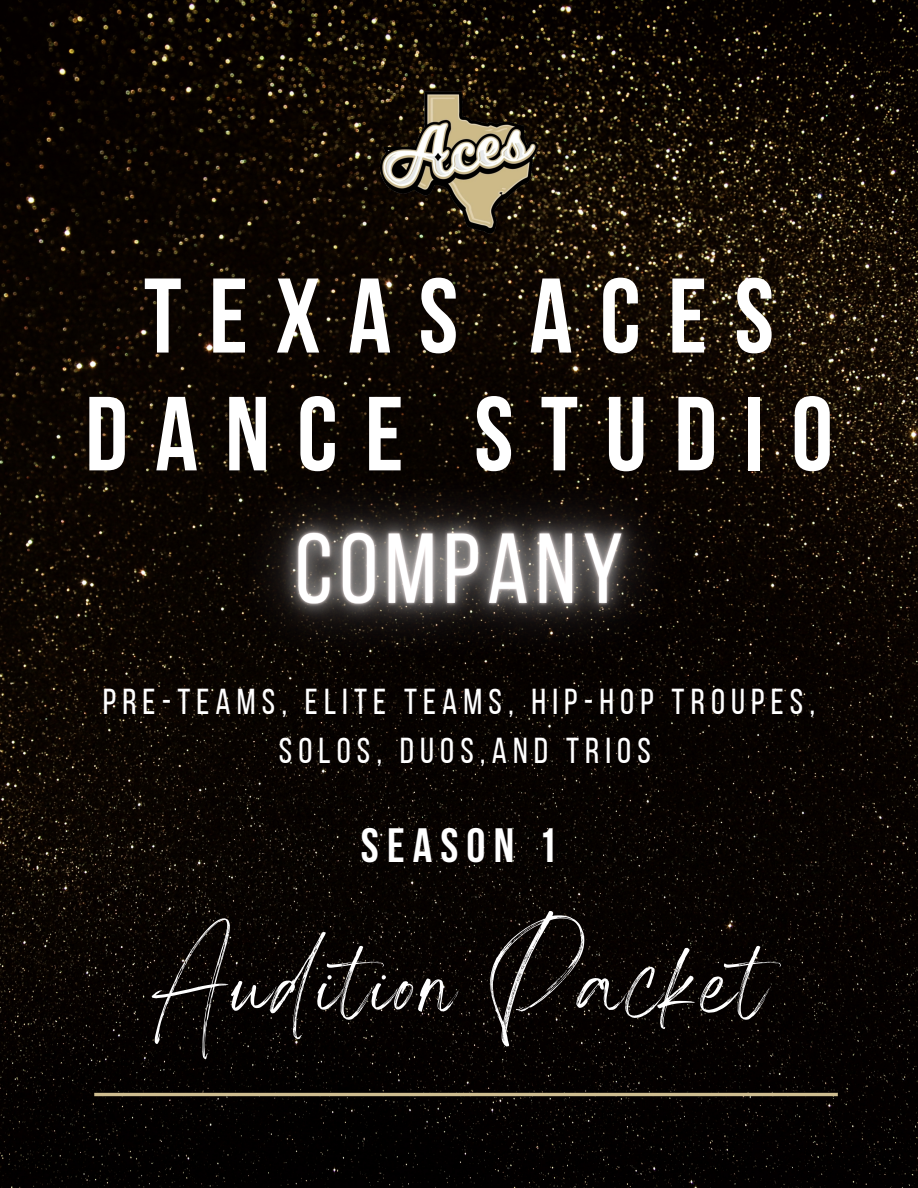
<style>
.page{position:relative;width:918px;height:1188px;background:#fff}
.page>*{position:absolute;margin:0;border:0;box-sizing:border-box;transform-origin:0 0}
.t1{font:132.6px "Angella White";letter-spacing:.02em;color:#fff}
.t2{font:700 105.75px "Bebas Neue";letter-spacing:.26em;color:#fff}
.t3{font:700 105px "Bebas Neue";letter-spacing:.26em;color:#fff}
.t4{font:700 48px "Bebas Neue";letter-spacing:.17em;color:#fff}
.t5{font:36px "Bebas Neue";letter-spacing:.17em;color:#fff}
</style>
<div class="page">
<img style="left:0;top:0;width:918px;height:1188px">
<hr style="left:94px;top:1093px;width:744px;height:3px;background:#cebd90">
<img style="left:380px;top:92px;width:158px;height:142px">
<img style="left:192px;top:424px;width:541px;height:307px">
<p class="t2" style="left:144px;top:273px;width:632px">TEXAS ACES</p>
<p class="t3" style="left:85px;top:392px;width:749px">DANCE STUDIO</p>
<h4 class="t5" style="left:103px;top:687px;width:714px">PRE-TEAMS, ELITE TEAMS, HIP-HOP TROUPES,</h4>
<h1 class="t5" style="left:279px;top:736px;width:373px">SOLOS, DUOS,AND TRIOS</h1>
<p class="t4" style="left:361px;top:826px;width:198px">SEASON 1</p>
<h2 class="t1" style="left:151px;top:900px;width:617px">Audition Packet</h2>
</div>
